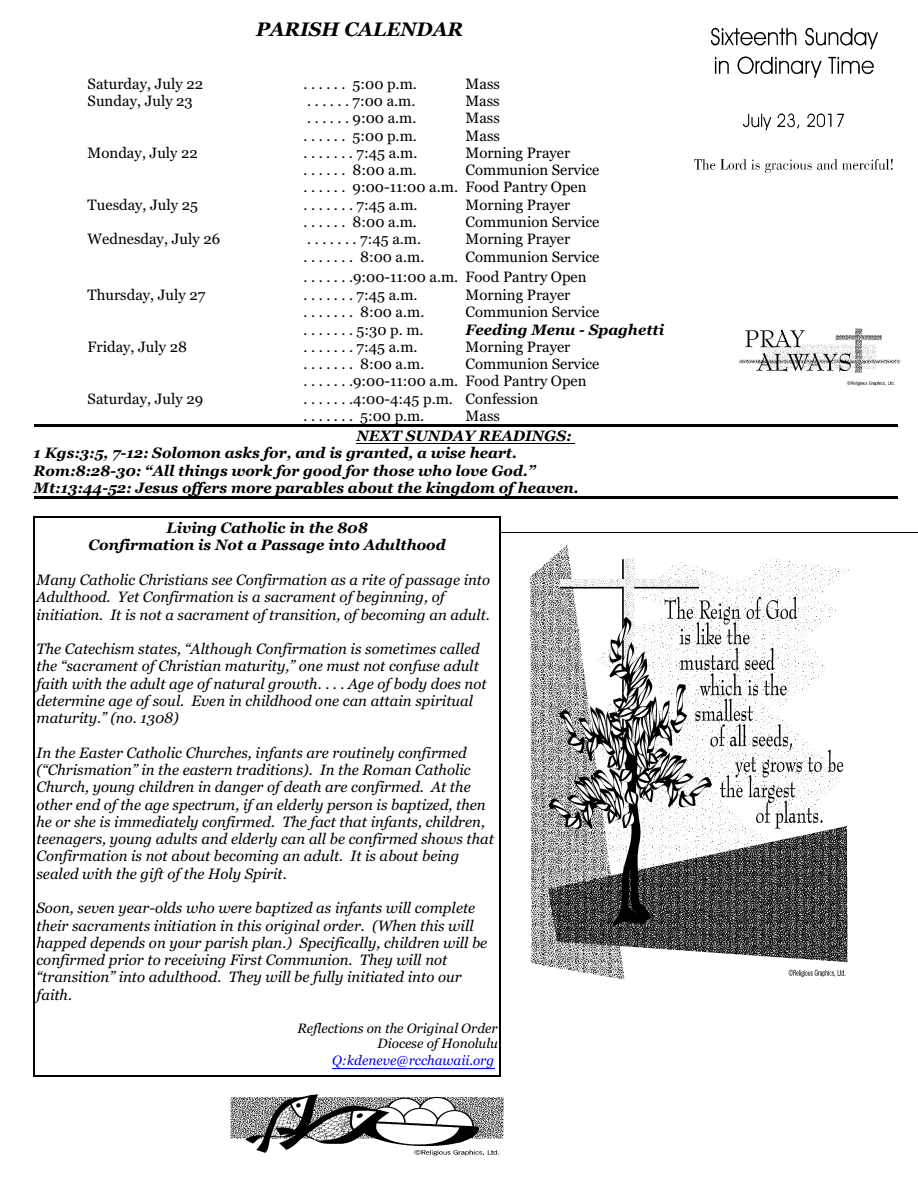
<style>
.page{position:relative;width:918px;height:1188px;background:#fff}
.page>*{position:absolute;margin:0;border:0;box-sizing:border-box;transform-origin:0 0}
.t1{font:italic 700 19.5px "Georgia";color:#000}
.t2{font:italic 15px/17.2px "Georgia";color:#000}
.t3{font:15px/17.2px "Georgia";color:#000}
.t4{font:italic 700 15px/17.2px "Georgia";color:#000}
.t5{font:italic 13.5px/15.5px "Georgia";color:#000;text-align:right}
.t6{font:italic 13.5px "Georgia";color:#00f}
</style>
<div class="page">
<hr style="left:356px;top:443px;width:219px;height:1px;background:#000">
<hr style="left:501px;top:532px;width:417px;height:1px;background:#000">
<hr style="left:332px;top:1068px;width:162px;height:1px;background:#00f">
<hr style="left:34px;top:516px;width:1px;height:561px;background:#000">
<hr style="left:499px;top:516px;width:2px;height:561px;background:#000">
<hr style="left:34px;top:516px;width:466px;height:2px;background:#000">
<hr style="left:34px;top:1076px;width:466px;height:1px;background:#000">
<hr style="left:34px;top:424px;width:863px;height:3px;background:#000">
<hr style="left:34px;top:496px;width:863px;height:3px;background:#000">
<img style="left:694px;top:27px;width:199px;height:146px">
<img style="left:739px;top:328px;width:161px;height:58px">
<img style="left:530px;top:545px;width:319px;height:435px">
<img style="left:230px;top:1094px;width:274px;height:62px">
<h1 class="t1" style="left:256px;top:21px;width:208px">PARISH CALENDAR</h1>
<p class="t3" style="left:88px;top:76px;width:117px">Saturday, July 22</p>
<p class="t3" style="left:304px;top:76px;width:115px">. . . . . . 5:00 p.m.</p>
<p class="t3" style="left:466px;top:76px;width:36px">Mass</p>
<p class="t3" style="left:88px;top:93px;width:107px">Sunday, July 23</p>
<p class="t3" style="left:307px;top:93px;width:110px">. . . . . . 7:00 a.m.</p>
<p class="t3" style="left:465px;top:93px;width:36px">Mass</p>
<p class="t3" style="left:307px;top:111px;width:111px">. . . . . . 9:00 a.m.</p>
<p class="t3" style="left:466px;top:111px;width:36px">Mass</p>
<p class="t3" style="left:304px;top:128px;width:115px">. . . . . . 5:00 p.m.</p>
<p class="t3" style="left:466px;top:128px;width:36px">Mass</p>
<p class="t3" style="left:88px;top:145px;width:112px">Monday, July 22</p>
<p class="t3" style="left:304px;top:145px;width:115px">. . . . . . . 7:45 a.m.</p>
<p class="t3" style="left:466px;top:145px;width:106px">Morning Prayer</p>
<p class="t3" style="left:304px;top:162px;width:115px">. . . . . . 8:00 a.m.</p>
<p class="t3" style="left:304px;top:162px;width:297px;text-indent:162px">Communion Service . . . . . . 9:00-11:00 a.m. Food Pantry Open</p>
<p class="t3" style="left:88px;top:197px;width:112px">Tuesday, July 25</p>
<p class="t3" style="left:304px;top:197px;width:115px">. . . . . . . 7:45 a.m.</p>
<p class="t3" style="left:466px;top:197px;width:106px">Morning Prayer</p>
<p class="t3" style="left:304px;top:214px;width:115px">. . . . . . 8:00 a.m.</p>
<p class="t3" style="left:466px;top:214px;width:135px">Communion Service</p>
<p class="t3" style="left:88px;top:232px;width:134px">Wednesday, July 26</p>
<p class="t3" style="left:307px;top:232px;width:115px">. . . . . . . 7:45 a.m.</p>
<p class="t3" style="left:466px;top:232px;width:106px">Morning Prayer</p>
<p class="t3" style="left:304px;top:249px;width:122px">. . . . . . . 8:00 a.m.</p>
<p class="t3" style="left:304px;top:247px;width:297px;line-height:20.4px;text-indent:162px">Communion Service . . . . . . .9:00-11:00 a.m. Food Pantry Open</p>
<p class="t3" style="left:88px;top:287px;width:119px">Thursday, July 27</p>
<p class="t3" style="left:304px;top:287px;width:115px">. . . . . . . 7:45 a.m.</p>
<p class="t3" style="left:466px;top:287px;width:106px">Morning Prayer</p>
<p class="t3" style="left:304px;top:305px;width:122px">. . . . . . . 8:00 a.m.</p>
<p class="t3" style="left:466px;top:305px;width:135px">Communion Service</p>
<p class="t3" style="left:304px;top:322px;width:121px">. . . . . . . 5:30 p. m.</p>
<p class="t4" style="left:466px;top:322px;width:200px">Feeding Menu - Spaghetti</p>
<p class="t3" style="left:88px;top:339px;width:101px">Friday, July 28</p>
<p class="t3" style="left:304px;top:339px;width:115px">. . . . . . . 7:45 a.m.</p>
<p class="t3" style="left:466px;top:339px;width:106px">Morning Prayer</p>
<p class="t3" style="left:304px;top:357px;width:122px">. . . . . . . 8:00 a.m.</p>
<p class="t3" style="left:304px;top:357px;width:297px;text-indent:162px">Communion Service . . . . . . .9:00-11:00 a.m. Food Pantry Open</p>
<p class="t3" style="left:88px;top:391px;width:117px">Saturday, July 29</p>
<p class="t3" style="left:304px;top:391px;width:236px">. . . . . . .4:00-4:45 p.m. Confession . . . . . . . 5:00 p.m.</p>
<p class="t3" style="left:466px;top:408px;width:36px">Mass</p>
<p class="t4" style="left:34px;top:428px;width:547px;text-indent:323px">NEXT SUNDAY READINGS:<br>1 Kgs:3:5, 7-12: Solomon asks for, and is granted, a wise heart.<br>Rom:8:28-30: “All things work for good for those who love God.” Mt:13:44-52: Jesus offers more parables about the kingdom of heaven.</p>
<p class="t4" style="left:89px;top:520px;width:359px;text-align:center">Living Catholic in the 808<br>Confirmation is Not a Passage into Adulthood</p>
<p class="t2" style="left:37px;top:572px;width:455px">Many Catholic Christians see Confirmation as a rite of passage into<br>Adulthood. Yet Confirmation is a sacrament of beginning, of initiation. It is not a sacrament of transition, of becoming an adult.</p>
<p class="t2" style="left:37px;top:641px;width:452px">The Catechism states, “Although Confirmation is sometimes called the “sacrament of Christian maturity,” one must not confuse adult faith with the adult age of natural growth. . . . Age of body does not determine age of soul. Even in childhood one can attain spiritual maturity.” (no. 1308)</p>
<p class="t2" style="left:37px;top:745px;width:459px">In the Easter Catholic Churches, infants are routinely confirmed (“Chrismation” in the eastern traditions). In the Roman Catholic Church, young children in danger of death are confirmed. At the other end of the age spectrum, if an elderly person is baptized, then he or she is immediately confirmed. The fact that infants, children, teenagers, young adults and elderly can all be confirmed shows that Confirmation is not about becoming an adult. It is about being sealed with the gift of the Holy Spirit.</p>
<p class="t2" style="left:37px;top:901px;width:452px">Soon, seven year-olds who were baptized as infants will complete their sacraments initiation in this original order. (When this will happed depends on your parish plan.) Specifically, children will be confirmed prior to receiving First Communion. They will not “transition” into adulthood. They will be fully initiated into our faith.</p>
<p class="t5" style="left:297px;top:1021px;width:202px">Reflections on the Original Order<br>Diocese of Honolulu</p>
<p class="t6" style="left:332px;top:1055px;width:164px">Q:kdeneve@rcchawaii.org</p>
</div>
